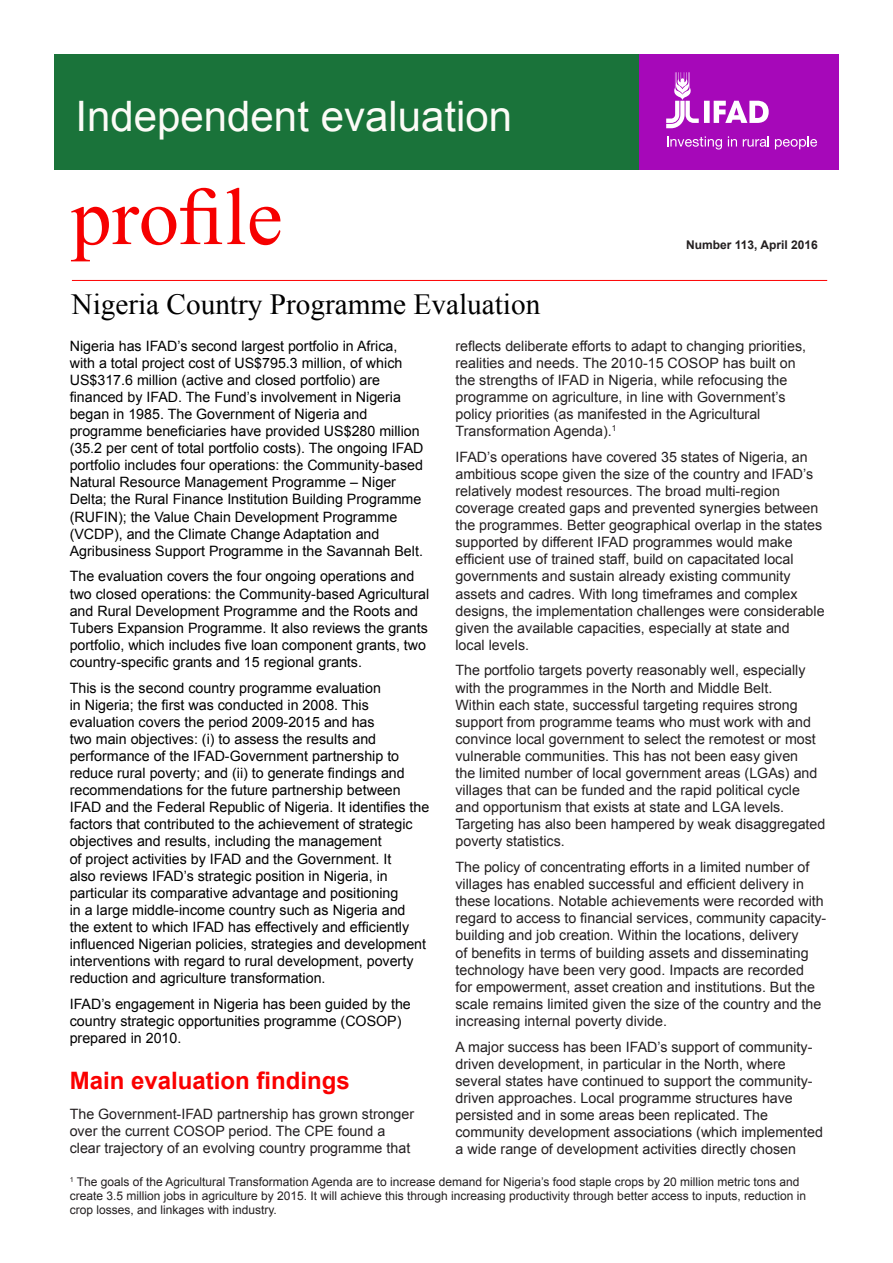
<style>
.page{position:relative;width:893px;height:1263px;background:#fff}
.page>*{position:absolute;margin:0;border:0;box-sizing:border-box;transform-origin:0 0}
.t1{font:81px "Times New Roman";color:#f60000}
.t2{font:42px "Arial";color:#fcfbf7}
.t3{font:29.25px "Times New Roman";color:#000}
.t4{font:700 24px "Arial";color:#fa0000}
.t5{font:14.25px/17.1px "Arial";color:#231f20}
.t6{font:14.25px/17.1px "Arial";color:#000}
.t7{font:12px/14.4px "Arial";color:#231f20}
.t8{font:700 12px "Arial";color:#231f20}
</style>
<div class="page">
<hr style="left:72px;top:280px;width:755px;height:1px;background:#fd0000">
<div style="left:54px;top:54px;width:586px;height:115px;background:#1a733a"></div>
<div style="left:640px;top:54px;width:199px;height:115px;background:#a608b9"></div>
<svg style="left:666px;top:72px;width:103px;height:56px"></svg>
<svg style="left:667px;top:136px;width:55px;height:13px"></svg>
<svg style="left:728px;top:136px;width:9px;height:11px"></svg>
<svg style="left:743px;top:136px;width:26px;height:11px"></svg>
<svg style="left:775px;top:136px;width:42px;height:13px"></svg>
<p class="t2" style="left:75px;top:89px;width:438px">Independent evaluation</p>
<p class="t1" style="left:71px;top:162px;width:213px">profile</p>
<p class="t3" style="left:72px;top:284px;width:470px">Nigeria Country Programme Evaluation</p>
<p class="t8" style="left:686px;top:237px;width:133px">Number 113, April 2016</p>
<p class="t5" style="left:455px;top:337px;width:352px">reflects deliberate efforts to adapt to changing priorities, realities and needs. The 2010-15 COSOP has built on the strengths of IFAD in Nigeria, while refocusing the programme on agriculture, in line with Government’s policy priorities (as manifested in the Agricultural Transformation Agenda).<sup>1</sup></p>
<p class="t5" style="left:455px;top:448px;width:371px">IFAD’s operations have covered 35 states of Nigeria, an ambitious scope given the size of the country and IFAD’s relatively modest resources. The broad multi-region coverage created gaps and prevented synergies between the programmes. Better geographical overlap in the states supported by different IFAD programmes would make efficient use of trained staff, build on capacitated local governments and sustain already existing community assets and cadres. With long timeframes and complex designs, the implementation challenges were considerable given the available capacities, especially at state and<br>local levels.</p>
<p class="t5" style="left:455px;top:662px;width:371px">The portfolio targets poverty reasonably well, especially with the programmes in the North and Middle Belt.<br>Within each state, successful targeting requires strong support from programme teams who must work with and convince local government to select the remotest or most vulnerable communities. This has not been easy given<br>the limited number of local government areas (LGAs) and villages that can be funded and the rapid political cycle and opportunism that exists at state and LGA levels.<br>Targeting has also been hampered by weak disaggregated poverty statistics.</p>
<p class="t5" style="left:455px;top:859px;width:372px">The policy of concentrating efforts in a limited number of villages has enabled successful and efficient delivery in these locations. Notable achievements were recorded with regard to access to financial services, community capacity&shy;building and job creation. Within the locations, delivery<br>of benefits in terms of building assets and disseminating technology have been very good. Impacts are recorded<br>for empowerment, asset creation and institutions. But the scale remains limited given the size of the country and the increasing internal poverty divide.</p>
<p class="t5" style="left:455px;top:1038px;width:369px">A major success has been IFAD’s support of community&shy;driven development, in particular in the North, where several states have continued to support the community&shy;driven approaches. Local programme structures have persisted and in some areas been replicated. The community development associations (which implemented a wide range of development activities directly chosen</p>
<p class="t7" style="left:70px;top:1174px;width:738px"><sup>1</sup> The goals of the Agricultural Transformation Agenda are to increase demand for Nigeria’s food staple crops by 20 million metric tons and create 3.5 million jobs in agriculture by 2015. It will achieve this through increasing productivity through better access to inputs, reduction in crop losses, and linkages with industry.</p>
<p class="t6" style="left:70px;top:337px;width:355px">Nigeria has IFAD’s second largest portfolio in Africa, with a total project cost of US$795.3 million, of which US$317.6 million (active and closed portfolio) are financed by IFAD. The Fund’s involvement in Nigeria began in 1985. The Government of Nigeria and programme beneficiaries have provided US$280 million (35.2 per cent of total portfolio costs). The ongoing IFAD portfolio includes four operations: the Community-based Natural Resource Management Programme – Niger Delta; the Rural Finance Institution Building Programme (RUFIN); the Value Chain Development Programme (VCDP), and the Climate Change Adaptation and Agribusiness Support Programme in the Savannah Belt.</p>
<p class="t6" style="left:70px;top:568px;width:361px">The evaluation covers the four ongoing operations and two closed operations: the Community-based Agricultural and Rural Development Programme and the Roots and Tubers Expansion Programme. It also reviews the grants portfolio, which includes five loan component grants, two country-specific grants and 15 regional grants.</p>
<p class="t6" style="left:70px;top:679px;width:361px">This is the second country programme evaluation<br>in Nigeria; the first was conducted in 2008. This evaluation covers the period 2009-2015 and has<br>two main objectives: (i) to assess the results and performance of the IFAD-Government partnership to reduce rural poverty; and (ii) to generate findings and recommendations for the future partnership between IFAD and the Federal Republic of Nigeria. It identifies the factors that contributed to the achievement of strategic objectives and results, including the management<br>of project activities by IFAD and the Government. It<br>also reviews IFAD’s strategic position in Nigeria, in particular its comparative advantage and positioning<br>in a large middle-income country such as Nigeria and<br>the extent to which IFAD has effectively and efficiently influenced Nigerian policies, strategies and development interventions with regard to rural development, poverty reduction and agriculture transformation.</p>
<p class="t6" style="left:70px;top:995px;width:343px">IFAD’s engagement in Nigeria has been guided by the country strategic opportunities programme (COSOP) prepared in 2010.</p>
<p class="t4" style="left:70px;top:1064px;width:282px">Main evaluation findings</p>
<p class="t5" style="left:70px;top:1105px;width:346px">The Government-IFAD partnership has grown stronger over the current COSOP period. The CPE found a clear trajectory of an evolving country programme that</p>
</div>
